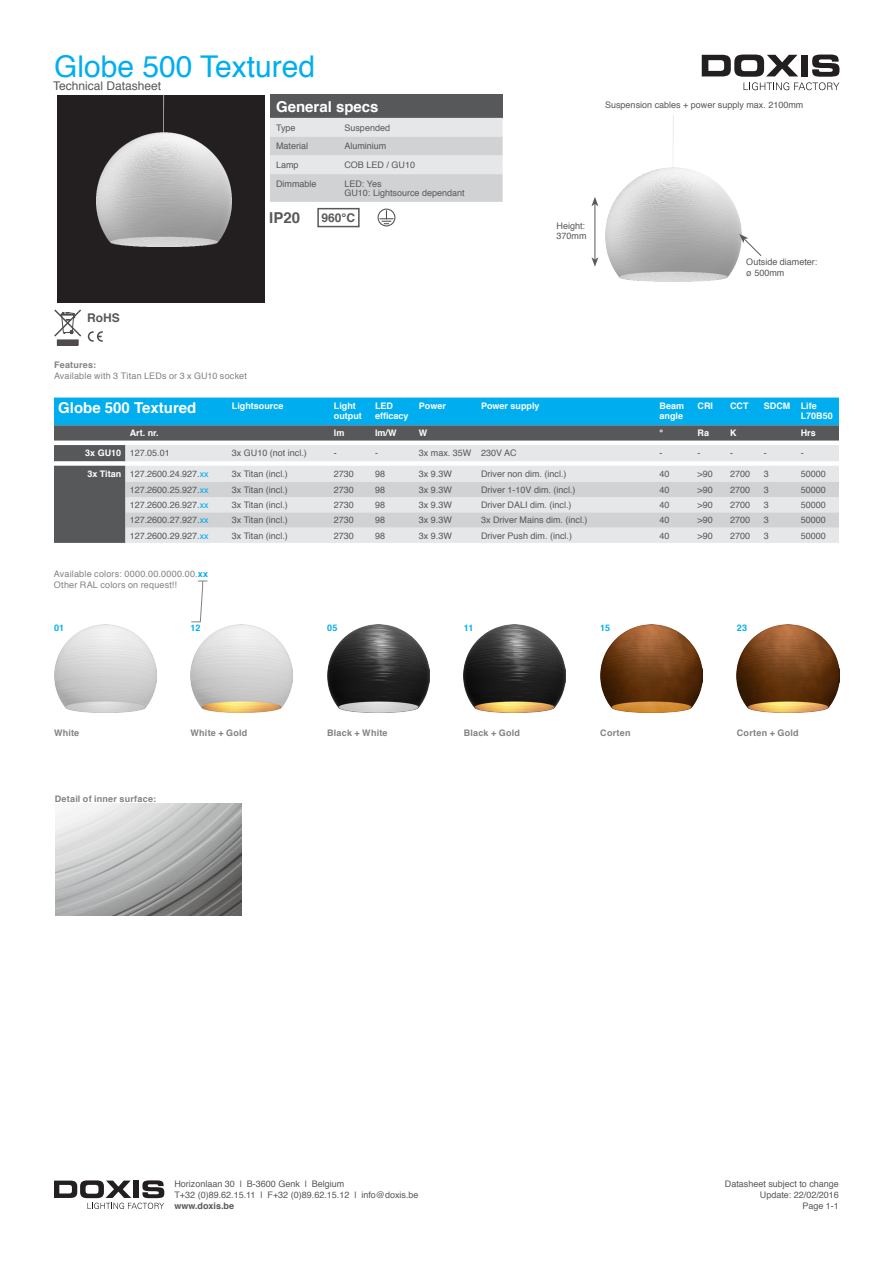
<style>
.page{position:relative;width:893px;height:1263px;background:#fff}
.page>*{position:absolute;margin:0;border:0;box-sizing:border-box;transform-origin:0 0}
.t1{font:30px "Helvetica";color:#00aeef}
.t2{font:700 15px "Helvetica";color:#fff}
.t3{font:700 15px "Helvetica";color:#57585a}
.t4{font:12px "Helvetica";color:#57585a}
.t5{font:700 12px "Helvetica";color:#57585a}
.t6{font:9px "Helvetica";color:#57585a}
.t7{font:700 9px/10.8px "Helvetica";color:#fff}
.t8{font:9px "Helvetica";letter-spacing:.02em;color:#808285}
.t9{font:700 9px "Helvetica";letter-spacing:.025em;color:#808285}
.t10{font:700 9px "Helvetica";color:#57585a}
.t11{font:700 9px "Helvetica";color:#00aeef}
.s1{color:#00aeef}
.s2{font-weight:700;color:#00aeef}
</style>
<div class="page">
<svg style="left:88px;top:331px;width:15px;height:11px"></svg>
<svg style="left:54px;top:1180px;width:110px;height:29px"></svg>
<svg style="left:702px;top:55px;width:137px;height:35px"></svg>
<div style="left:317px;top:208px;width:43px;height:19px;border:2px solid #57585a"></div>
<div style="left:378px;top:209px;width:17px;height:17px;border:1px solid #231f20;border-radius:50%"></div>
<svg style="left:380px;top:211px;width:13px;height:13px"></svg>
<div style="left:57px;top:340px;width:21px;height:5px;background:#4f4b4c"></div>
<svg style="left:54px;top:309px;width:27px;height:33px"></svg>
<hr style="left:595px;top:204px;width:1px;height:56px;background:#57585a">
<svg style="left:591px;top:257px;width:7px;height:10px"></svg>
<svg style="left:591px;top:197px;width:7px;height:9px"></svg>
<div style="left:57px;top:95px;width:208px;height:207px;background:#231f20"></div>
<img style="left:96px;top:95px;width:136px;height:151px">
<img style="left:605px;top:116px;width:136px;height:165px">
<svg style="left:739px;top:234px;width:23px;height:23px"></svg>
<div style="left:270px;top:95px;width:233px;height:23px;background:#57585a"></div>
<svg style="left:270px;top:118px;width:233px;height:84px;background:#dadbdd"></svg>
<div style="left:54px;top:398px;width:785px;height:27px;background:#00aeef"></div>
<svg style="left:54px;top:425px;width:785px;height:118px;background:#747577"></svg>
<svg style="left:125px;top:445px;width:714px;height:98px;background:#e8e8ea"></svg>
<svg style="left:125px;top:482px;width:714px;height:46px;background:#d8d9db"></svg>
<img style="left:55px;top:804px;width:187px;height:112px">
<img style="left:54px;top:624px;width:102px;height:88px">
<img style="left:327px;top:624px;width:102px;height:88px">
<img style="left:600px;top:624px;width:102px;height:88px">
<img style="left:191px;top:624px;width:102px;height:88px">
<img style="left:464px;top:624px;width:102px;height:88px">
<img style="left:737px;top:624px;width:102px;height:88px">
<svg style="left:191px;top:580px;width:16px;height:43px"></svg>
<p class="t1" style="left:54px;top:43px;width:263px">Globe 500 Textured</p>
<p class="t4" style="left:53px;top:77px;width:110px">Technical Datasheet</p>
<p class="t2" style="left:276px;top:94px;width:104px">General specs</p>
<p class="t6" style="left:276px;top:121px;width:21px">Type</p>
<p class="t6" style="left:344px;top:121px;width:47px">Suspended</p>
<p class="t6" style="left:276px;top:139px;width:34px">Material</p>
<p class="t6" style="left:344px;top:139px;width:44px">Aluminium</p>
<p class="t6" style="left:276px;top:158px;width:24px">Lamp</p>
<p class="t6" style="left:344px;top:158px;width:72px">COB LED / GU10</p>
<p class="t6" style="left:276px;top:177px;width:42px">Dimmable</p>
<p class="t6" style="left:344px;top:177px;width:39px">LED: Yes</p>
<p class="t6" style="left:344px;top:186px;width:122px">GU10: Lightsource dependant</p>
<p class="t3" style="left:269px;top:206px;width:32px">IP20</p>
<p class="t5" style="left:322px;top:208px;width:35px">960°C</p>
<p class="t5" style="left:87px;top:308px;width:34px">RoHS</p>
<p class="t9" style="left:54px;top:357px;width:44px">Features:</p>
<p class="t8" style="left:54px;top:369px;width:194px">Available with 3 Titan LEDs or 3 x GU10 socket</p>
<p class="t6" style="left:605px;top:98px;width:200px">Suspension cables + power supply max. 2100mm</p>
<p class="t6" style="left:557px;top:219px;width:30px">Height:</p>
<p class="t6" style="left:557px;top:229px;width:32px">370mm</p>
<p class="t6" style="left:746px;top:255px;width:73px">Outside diameter:</p>
<p class="t6" style="left:746px;top:266px;width:40px">ø 500mm</p>
<p class="t2" style="left:58px;top:396px;width:140px">Globe 500 Textured</p>
<p class="t7" style="left:232px;top:400px;width:53px">Lightsource</p>
<p class="t7" style="left:334px;top:400px;width:23px">Light</p>
<p class="t7" style="left:334px;top:411px;width:29px">output</p>
<p class="t7" style="left:375px;top:400px;width:35px">LED efficacy</p>
<p class="t7" style="left:419px;top:400px;width:29px">Power</p>
<p class="t7" style="left:481px;top:400px;width:60px">Power supply</p>
<p class="t7" style="left:660px;top:400px;width:26px">Beam angle</p>
<p class="t7" style="left:698px;top:400px;width:17px">CRI</p>
<p class="t7" style="left:730px;top:400px;width:20px">CCT</p>
<p class="t7" style="left:764px;top:400px;width:28px">SDCM</p>
<p class="t7" style="left:801px;top:400px;width:18px">Life</p>
<p class="t7" style="left:801px;top:411px;width:34px">L70B50</p>
<p class="t7" style="left:130px;top:428px;width:31px">Art. nr.</p>
<p class="t7" style="left:334px;top:428px;width:12px">lm</p>
<p class="t7" style="left:375px;top:428px;width:23px">lm/W</p>
<p class="t7" style="left:419px;top:428px;width:10px">W</p>
<p class="t7" style="left:660px;top:428px;width:5px">°</p>
<p class="t7" style="left:698px;top:428px;width:13px">Ra</p>
<p class="t7" style="left:730px;top:428px;width:8px">K</p>
<p class="t7" style="left:801px;top:428px;width:17px">Hrs</p>
<p class="t7" style="left:85px;top:448px;width:38px">3x GU10</p>
<p class="t6" style="left:130px;top:446px;width:42px">127.05.01</p>
<p class="t6" style="left:232px;top:446px;width:77px">3x GU10 (not incl.)</p>
<p class="t6" style="left:334px;top:446px;width:4px">-</p>
<p class="t6" style="left:375px;top:446px;width:4px">-</p>
<p class="t6" style="left:419px;top:446px;width:54px">3x max. 35W</p>
<p class="t6" style="left:481px;top:446px;width:37px">230V AC</p>
<p class="t6" style="left:660px;top:446px;width:4px">-</p>
<p class="t6" style="left:698px;top:446px;width:4px">-</p>
<p class="t6" style="left:730px;top:446px;width:4px">-</p>
<p class="t6" style="left:764px;top:446px;width:4px">-</p>
<p class="t6" style="left:801px;top:446px;width:4px">-</p>
<p class="t7" style="left:87px;top:468px;width:35px">3x Titan</p>
<p class="t6" style="left:130px;top:467px;width:81px">127.2600.24.927.<span class="s1">xx</span></p>
<p class="t6" style="left:232px;top:467px;width:58px">3x Titan (incl.)</p>
<p class="t6" style="left:334px;top:467px;width:22px">2730</p>
<p class="t6" style="left:375px;top:467px;width:12px">98</p>
<p class="t6" style="left:419px;top:467px;width:35px">3x 9.3W</p>
<p class="t6" style="left:481px;top:467px;width:87px">Driver non dim. (incl.)</p>
<p class="t6" style="left:660px;top:467px;width:12px">40</p>
<p class="t6" style="left:698px;top:467px;width:17px">&gt;90</p>
<p class="t6" style="left:730px;top:467px;width:22px">2700</p>
<p class="t6" style="left:764px;top:467px;width:7px">3</p>
<p class="t6" style="left:801px;top:467px;width:27px">50000</p>
<p class="t6" style="left:130px;top:483px;width:81px">127.2600.25.927.<span class="s1">xx</span></p>
<p class="t6" style="left:232px;top:483px;width:58px">3x Titan (incl.)</p>
<p class="t6" style="left:334px;top:483px;width:22px">2730</p>
<p class="t6" style="left:375px;top:483px;width:12px">98</p>
<p class="t6" style="left:419px;top:483px;width:35px">3x 9.3W</p>
<p class="t6" style="left:481px;top:483px;width:96px">Driver 1-10V dim. (incl.)</p>
<p class="t6" style="left:660px;top:483px;width:12px">40</p>
<p class="t6" style="left:698px;top:483px;width:17px">&gt;90</p>
<p class="t6" style="left:730px;top:483px;width:22px">2700</p>
<p class="t6" style="left:764px;top:483px;width:7px">3</p>
<p class="t6" style="left:801px;top:483px;width:27px">50000</p>
<p class="t6" style="left:130px;top:498px;width:81px">127.2600.26.927.<span class="s1">xx</span></p>
<p class="t6" style="left:232px;top:498px;width:58px">3x Titan (incl.)</p>
<p class="t6" style="left:334px;top:498px;width:22px">2730</p>
<p class="t6" style="left:375px;top:498px;width:12px">98</p>
<p class="t6" style="left:419px;top:498px;width:35px">3x 9.3W</p>
<p class="t6" style="left:481px;top:498px;width:92px">Driver DALI dim. (incl.)</p>
<p class="t6" style="left:660px;top:498px;width:12px">40</p>
<p class="t6" style="left:698px;top:498px;width:17px">&gt;90</p>
<p class="t6" style="left:730px;top:498px;width:22px">2700</p>
<p class="t6" style="left:764px;top:498px;width:7px">3</p>
<p class="t6" style="left:801px;top:498px;width:27px">50000</p>
<p class="t6" style="left:130px;top:513px;width:81px">127.2600.27.927.<span class="s1">xx</span></p>
<p class="t6" style="left:232px;top:513px;width:58px">3x Titan (incl.)</p>
<p class="t6" style="left:334px;top:513px;width:22px">2730</p>
<p class="t6" style="left:375px;top:513px;width:12px">98</p>
<p class="t6" style="left:419px;top:513px;width:35px">3x 9.3W</p>
<p class="t6" style="left:481px;top:513px;width:108px">3x Driver Mains dim. (incl.)</p>
<p class="t6" style="left:660px;top:513px;width:12px">40</p>
<p class="t6" style="left:698px;top:513px;width:17px">&gt;90</p>
<p class="t6" style="left:730px;top:513px;width:22px">2700</p>
<p class="t6" style="left:764px;top:513px;width:7px">3</p>
<p class="t6" style="left:801px;top:513px;width:27px">50000</p>
<p class="t6" style="left:130px;top:528px;width:81px">127.2600.29.927.<span class="s1">xx</span></p>
<p class="t6" style="left:232px;top:528px;width:58px">3x Titan (incl.)</p>
<p class="t6" style="left:334px;top:528px;width:22px">2730</p>
<p class="t6" style="left:375px;top:528px;width:12px">98</p>
<p class="t6" style="left:419px;top:528px;width:35px">3x 9.3W</p>
<p class="t6" style="left:481px;top:528px;width:93px">Driver Push dim. (incl.)</p>
<p class="t6" style="left:660px;top:528px;width:12px">40</p>
<p class="t6" style="left:698px;top:528px;width:17px">&gt;90</p>
<p class="t6" style="left:730px;top:528px;width:22px">2700</p>
<p class="t6" style="left:764px;top:528px;width:7px">3</p>
<p class="t6" style="left:801px;top:528px;width:27px">50000</p>
<p class="t8" style="left:54px;top:567px;width:156px">Available colors: 0000.00.0000.00.<span class="s2">xx</span></p>
<p class="t8" style="left:54px;top:578px;width:125px">Other RAL colors on request!!</p>
<p class="t11" style="left:54px;top:621px;width:12px">01</p>
<p class="t11" style="left:191px;top:621px;width:11px">12</p>
<p class="t9" style="left:54px;top:726px;width:27px">White</p>
<p class="t9" style="left:55px;top:791px;width:103px">Detail of inner surface:</p>
<p class="t9" style="left:191px;top:726px;width:58px">White + Gold</p>
<p class="t11" style="left:327px;top:621px;width:12px">05</p>
<p class="t9" style="left:327px;top:726px;width:62px">Black + White</p>
<p class="t11" style="left:464px;top:621px;width:11px">11</p>
<p class="t9" style="left:464px;top:726px;width:58px">Black + Gold</p>
<p class="t11" style="left:600px;top:621px;width:11px">15</p>
<p class="t9" style="left:600px;top:726px;width:32px">Corten</p>
<p class="t11" style="left:737px;top:621px;width:12px">23</p>
<p class="t9" style="left:737px;top:726px;width:63px">Corten + Gold</p>
<p class="t6" style="left:174px;top:1177px;width:172px">Horizonlaan 30 l B-3600 Genk l Belgium</p>
<p class="t6" style="left:174px;top:1188px;width:246px">T+32 (0)89.62.15.11 l F+32 (0)89.62.15.12 l info@doxis.be</p>
<p class="t10" style="left:174px;top:1198px;width:61px">www.doxis.be</p>
<p class="t6" style="left:725px;top:1177px;width:116px">Datasheet subject to change</p>
<p class="t6" style="left:760px;top:1188px;width:81px">Update: 22/02/2016</p>
<p class="t6" style="left:802px;top:1199px;width:38px">Page 1-1</p>
</div>
